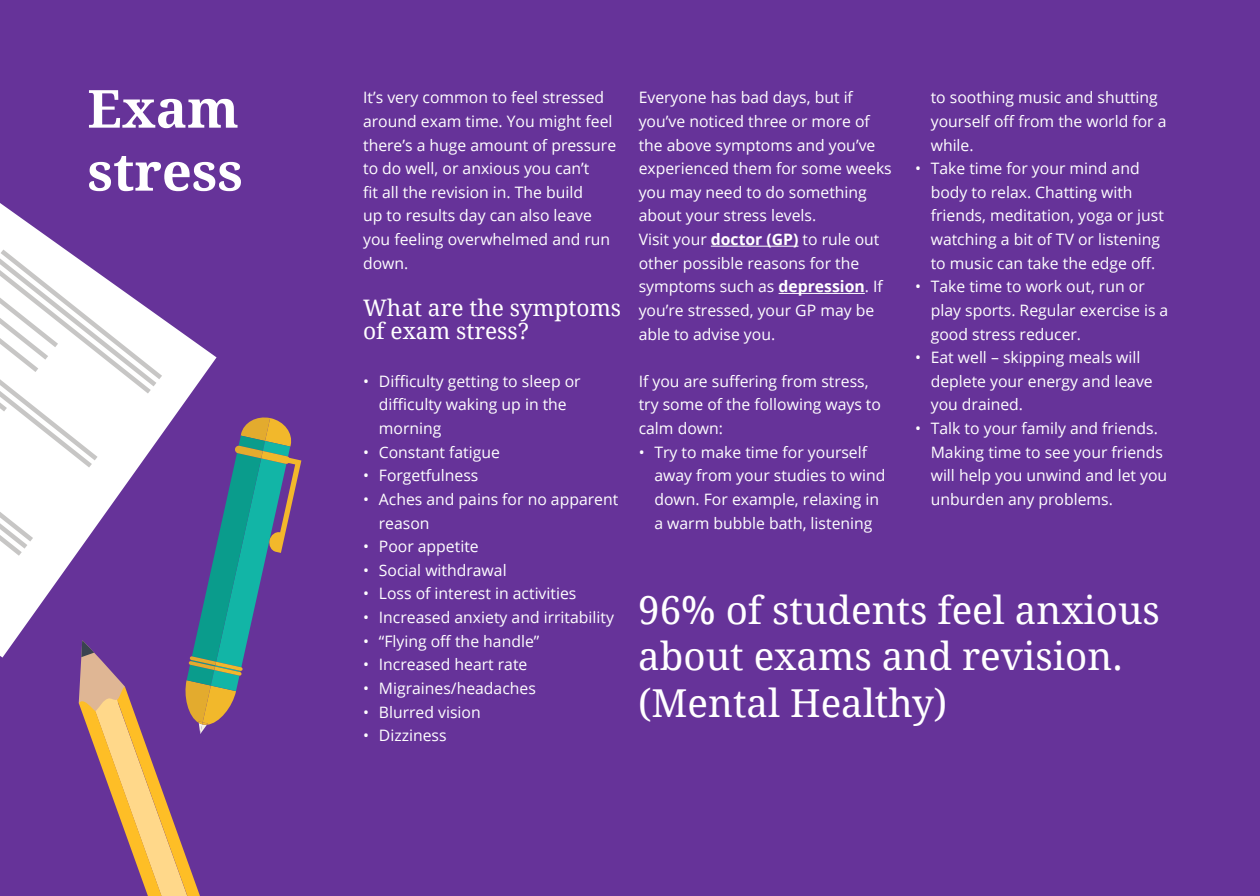
<style>
.page{position:relative;width:1260px;height:896px;background:#639}
.page>*{position:absolute;margin:0;border:0;box-sizing:border-box;transform-origin:0 0}
.t1{font:700 52.5px/63px "Droid Serif";color:#fff}
.t2{font:38.5px/46.4px "Droid Serif";color:#fff}
.t3{font:22.75px/23.6px "Droid Serif";color:#fff}
.t4{font:15.75px/23.6px "Open Sans";color:#fff}
.s1{font-weight:700}
</style>
<div class="page">
<hr style="left:711px;top:246px;width:87px;height:1px;background:#fff">
<hr style="left:779px;top:293px;width:86px;height:1px;background:#fff">
<svg style="left:0;top:203px;width:66px;height:47px"></svg>
<svg style="left:0;top:250px;width:302px;height:646px"></svg>
<h1 class="t1" style="left:88px;top:78px;width:157px">Exam stress</h1>
<p class="t4" style="left:363px;top:85px;width:255px">It’s very common to feel stressed around exam time. You might feel there’s a huge amount of pressure to do well, or anxious you can’t<br>fit all the revision in. The build<br>up to results day can also leave you feeling overwhelmed and run down.</p>
<h3 class="t3" style="left:363px;top:296px;width:260px">What are the symptoms of exam stress?</h3>
<p class="t4" style="left:379px;top:369px;width:203px;text-indent:-16px">• Difficulty getting to sleep or difficulty waking up in the morning</p>
<p class="t4" style="left:363px;top:440px;width:138px">• Constant fatigue</p>
<p class="t4" style="left:363px;top:463px;width:117px">• Forgetfulness</p>
<p class="t4" style="left:379px;top:487px;width:241px;text-indent:-16px">• Aches and pains for no apparent reason</p>
<p class="t4" style="left:363px;top:534px;width:117px">• Poor appetite</p>
<p class="t4" style="left:363px;top:558px;width:145px">• Social withdrawal</p>
<p class="t4" style="left:363px;top:581px;width:215px">• Loss of interest in activities</p>
<p class="t4" style="left:363px;top:605px;width:252px">• Increased anxiety and irritability</p>
<p class="t4" style="left:363px;top:629px;width:178px">• “Flying off the handle”</p>
<p class="t4" style="left:363px;top:652px;width:166px">• Increased heart rate</p>
<p class="t4" style="left:363px;top:676px;width:174px">• Migraines/headaches</p>
<p class="t4" style="left:363px;top:700px;width:119px">• Blurred vision</p>
<p class="t4" style="left:363px;top:723px;width:85px">• Dizziness</p>
<p class="t4" style="left:639px;top:85px;width:255px">Everyone has bad days, but if you’ve noticed three or more of the above symptoms and you’ve experienced them for some weeks you may need to do something about your stress levels.<br>Visit your <span class="s1">doctor (GP)</span> to rule out other possible reasons for the symptoms such as <span class="s1">depression</span>. If you’re stressed, your GP may be able to advise you.</p>
<p class="t4" style="left:639px;top:369px;width:244px">If you are suffering from stress, try some of the following ways to calm down:</p>
<p class="t4" style="left:654px;top:440px;width:233px;text-indent:-16px">• Try to make time for yourself away from your studies to wind down. For example, relaxing in a warm bubble bath, listening</p>
<p class="t4" style="left:931px;top:85px;width:237px">to soothing music and shutting yourself off from the world for a while.</p>
<p class="t4" style="left:931px;top:156px;width:235px;text-indent:-16px">• Take time for your mind and body to relax. Chatting with friends, meditation, yoga or just watching a bit of TV or listening to music can take the edge off.</p>
<p class="t4" style="left:931px;top:274px;width:239px;text-indent:-16px">• Take time to work out, run or play sports. Regular exercise is a good stress reducer.</p>
<p class="t4" style="left:931px;top:345px;width:224px;text-indent:-16px">• Eat well – skipping meals will deplete your energy and leave you drained.</p>
<p class="t4" style="left:931px;top:416px;width:238px;text-indent:-16px">• Talk to your family and friends.<br>Making time to see your friends will help you unwind and let you unburden any problems.</p>
<h2 class="t2" style="left:638px;top:587px;width:523px">96% of students feel anxious about exams and revision. (Mental Healthy)</h2>
</div>
